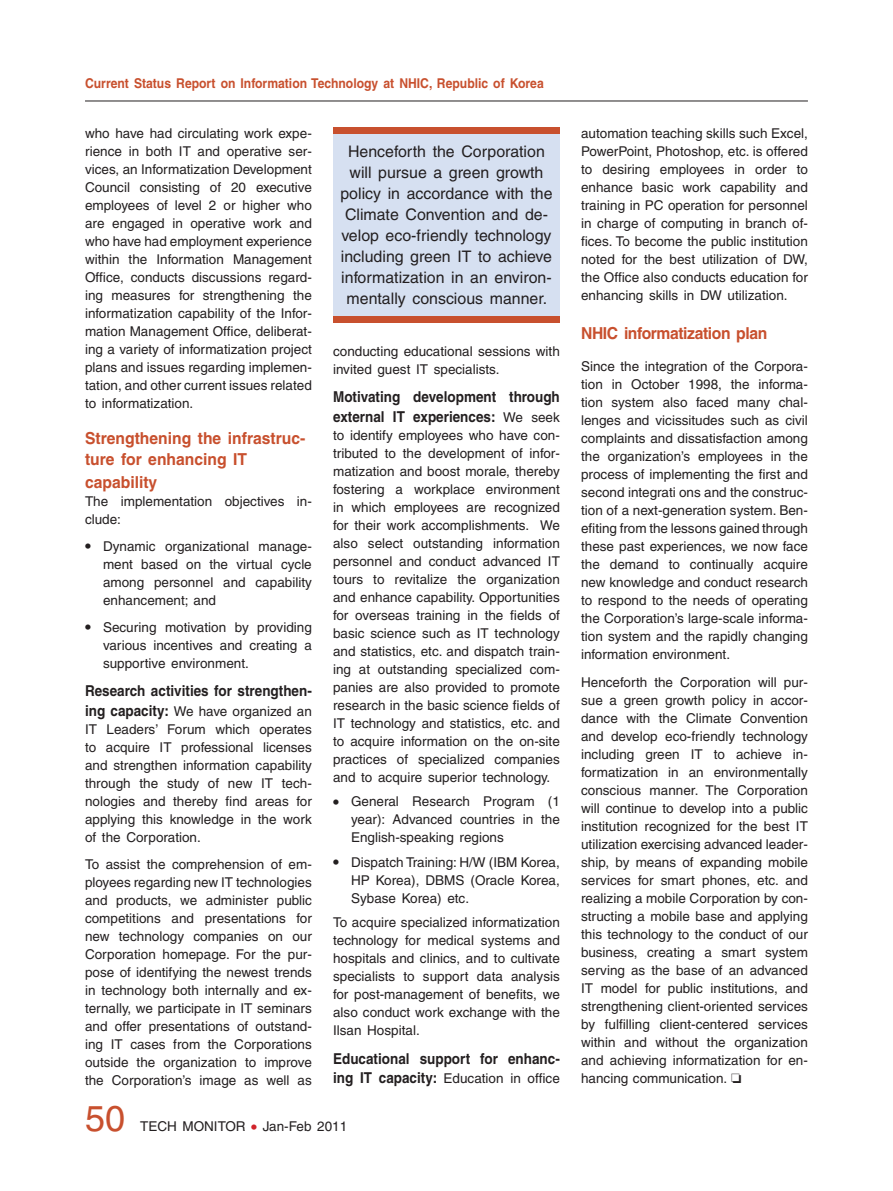
<style>
.page{position:relative;width:893px;height:1191px;background:#fff}
.page>*{position:absolute;margin:0;border:0;box-sizing:border-box;transform-origin:0 0}
.t1{font:700 16.5px/21px "Helvetica";color:#c8502e;scale:.95 1}
.t2{font:700 16.5px "Helvetica";letter-spacing:-.025em;color:#c8502e;scale:.95 1}
.t3{font:15.9px/21px "Helvetica";color:#231f20;text-align:center}
.t4{font:700 15px/19.5px "Helvetica";color:#231f20;scale:.9 1}
.t5{font:13.5px/18px "Helvetica";color:#231f20;text-align:justify}
.t6{font:700 13.5px "Helvetica";color:#c8502e;scale:.9 1}
.s1{font-size:16.5px}
.s2{font-weight:700;font-size:15px}
.s3{font-weight:400;font-size:13.5px}
.s4{font-size:36px;color:#c8502e}
.s5{font-size:16.5px;color:#d1232a}
.s6{font-family:"Dixieland"}
</style>
<div class="page">
<hr style="left:85px;top:101px;width:723px;height:1px;background:#231f20">
<div style="left:333px;top:131px;width:227px;height:189px;background:#d6e0f1"></div>
<div style="left:333px;top:128px;width:227px;height:6px;background:#c8502e"></div>
<div style="left:333px;top:316px;width:227px;height:6px;background:#c8502e"></div>
<p class="t6" style="left:85px;top:75px;width:511px">Current Status Report on Information Technology at NHIC, Republic of Korea</p>
<p class="t5" style="left:85px;top:124px;width:228px">who have had circulating work expe&shy;rience in both IT and operative ser&shy;vices, an Informatization Development Council consisting of 20 executive employees of level 2 or higher who are engaged in operative work and who have had employment experience within the Information Management Office, conducts discussions regard&shy;ing measures for strengthening the informatization capability of the Infor&shy;mation Management Office, deliberat&shy;ing a variety of informatization project plans and issues regarding implemen&shy;tation, and other current issues related to informatization.</p>
<p class="t1" style="left:85px;top:427px;width:233px">Strengthening the infrastruc&shy;ture for enhancing IT</p>
<p class="t1" style="left:85px;top:471px;width:78px">capability</p>
<p class="t5" style="left:85px;top:492px;width:228px">The implementation objectives in&shy;clude:</p>
<p class="t5" style="left:103px;top:537px;width:210px;text-indent:-18px"><span class="s1">•</span> Dynamic organizational manage&shy;ment based on the virtual cycle among personnel and capability enhancement; and</p>
<p class="t5" style="left:103px;top:618px;width:210px;text-indent:-18px"><span class="s1">•</span> Securing motivation by providing various incentives and creating a supportive environment.</p>
<p class="t4" style="left:85px;top:681px;width:253px">Research activities for strengthen-</p>
<p class="t5" style="left:85px;top:702px;width:228px"><span class="s2">ing capacity:</span> We have organized an IT Leaders’ Forum which operates to acquire IT professional licenses and strengthen information capability through the study of new IT tech&shy;nologies and thereby find areas for applying this knowledge in the work of the Corporation.</p>
<p class="t5" style="left:85px;top:855px;width:228px">To assist the comprehension of em&shy;ployees regarding new IT technologies and products, we administer public competitions and presentations for new technology companies on our Corporation homepage. For the pur&shy;pose of identifying the newest trends in technology both internally and ex&shy;ternally, we participate in IT seminars and offer presentations of outstand&shy;ing IT cases from the Corporations outside the organization to improve the Corporation’s image as well as</p>
<p class="t3" style="left:340px;top:140px;width:214px">Henceforth the Corporation will pursue a green growth policy in accordance with the<br>Climate Convention and de&shy;velop eco-friendly technology including green IT to achieve informatization in an environ&shy;mentally conscious manner.</p>
<p class="t5" style="left:333px;top:342px;width:228px">conducting educational sessions with invited guest IT specialists.</p>
<p class="t4" style="left:333px;top:387px;width:253px">Motivating development through external IT experiences: <span class="s3">We seek</span></p>
<p class="t5" style="left:333px;top:426px;width:228px">to identify employees who have con&shy;tributed to the development of infor&shy;matization and boost morale, thereby fostering a workplace environment in which employees are recognized for their work accomplishments. We also select outstanding information personnel and conduct advanced IT tours to revitalize the organization and enhance capability. Opportunities for overseas training in the fields of basic science such as IT technology and statistics, etc. and dispatch train&shy;ing at outstanding specialized com&shy;panies are also provided to promote research in the basic science fields of IT technology and statistics, etc. and to acquire information on the on-site practices of specialized companies and to acquire superior technology.</p>
<p class="t5" style="left:351px;top:792px;width:210px;text-indent:-18px"><span class="s1">•</span> General Research Program (1 year): Advanced countries in the English-speaking regions</p>
<p class="t5" style="left:351px;top:853px;width:210px;text-indent:-18px"><span class="s1">•</span> Dispatch Training: H/W (IBM Korea, HP Korea), DBMS (Oracle Korea, Sybase Korea) etc.</p>
<p class="t5" style="left:333px;top:913px;width:228px">To acquire specialized informatization technology for medical systems and hospitals and clinics, and to cultivate specialists to support data analysis for post-management of benefits, we also conduct work exchange with the Ilsan Hospital.</p>
<p class="t4" style="left:333px;top:1048px;width:253px">Educational support for enhanc-</p>
<p class="t5" style="left:333px;top:1069px;width:228px"><span class="s2">ing IT capacity:</span> Education in office</p>
<p class="t5" style="left:85px;top:1117px;width:74px"><span class="s4">50</span> Tech</p>
<p class="t5" style="left:182px;top:1117px;width:21px">Monitor</p>
<p class="t5" style="left:251px;top:1117px;width:97px"><span class="s5">•</span> Jan-Feb 2011</p>
<p class="t5" style="left:581px;top:124px;width:228px">automation teaching skills such Excel, PowerPoint, Photoshop, etc. is offered to desiring employees in order to enhance basic work capability and training in PC operation for personnel in charge of computing in branch of&shy;fices. To become the public institution noted for the best utilization of DW, the Office also conducts education for enhancing skills in DW utilization.</p>
<p class="t2" style="left:581px;top:323px;width:198px">NHIC informatization plan</p>
<p class="t5" style="left:581px;top:357px;width:228px">Since the integration of the Corpora&shy;tion in October 1998, the informa&shy;tion system also faced many chal&shy;lenges and vicissitudes such as civil complaints and dissatisfaction among the organization’s employees in the process of implementing the first and second integrati ons and the construc&shy;tion of a next-generation system. Ben&shy;efiting from the lessons gained through these past experiences, we now face the demand to continually acquire new knowledge and conduct research to respond to the needs of operating the Corporation’s large-scale informa&shy;tion system and the rapidly changing information environment.</p>
<p class="t5" style="left:581px;top:673px;width:228px">Henceforth the Corporation will pur&shy;sue a green growth policy in accor&shy;dance with the Climate Convention and develop eco-friendly technology including green IT to achieve in&shy;formatization in an environmentally conscious manner. The Corporation will continue to develop into a public institution recognized for the best IT utilization exercising advanced leader&shy;ship, by means of expanding mobile services for smart phones, etc. and realizing a mobile Corporation by con&shy;structing a mobile base and applying this technology to the conduct of our business, creating a smart system serving as the base of an advanced IT model for public institutions, and strengthening client-oriented services by fulfilling client-centered services within and without the organization and achieving informatization for en&shy;hancing communication. <span class="s6">o</span></p>
</div>
